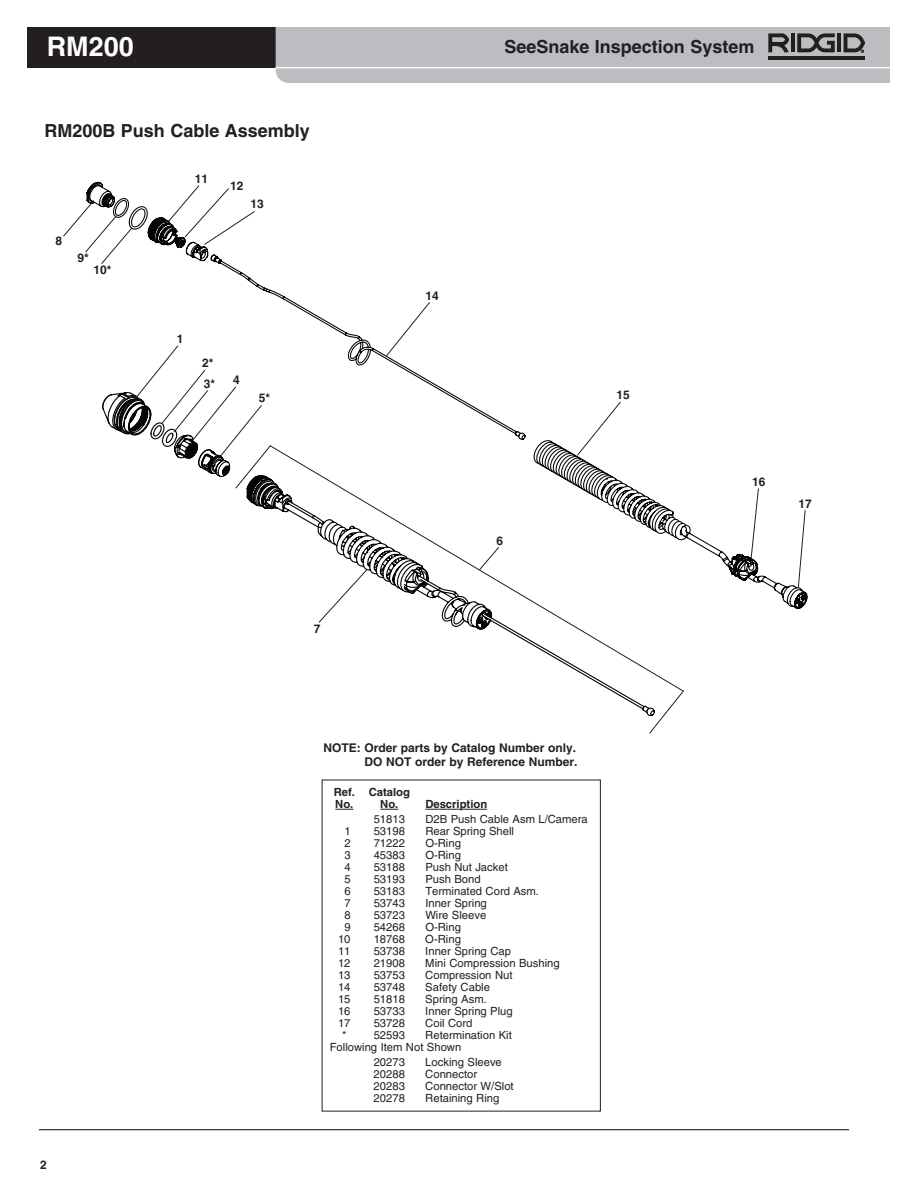
<style>
.page{position:relative;width:918px;height:1188px;background:#fff}
.page>*{position:absolute;margin:0;border:0;box-sizing:border-box;transform-origin:0 0}
.t1{font:700 27px "Helvetica LT Std";color:#fff}
.t2{font:700 18px "Helvetica LT Std";color:#231f20}
.t3{font:700 12px/13.5px "Helvetica LT Std";color:#231f20;text-align:right}
.t4{font:11.25px/12px "Helvetica LT Std";color:#231f20}
.t5{font:700 11.25px/11.6px "Helvetica LT Std";color:#231f20}
</style>
<div class="page">
<hr style="left:39px;top:1129px;width:810px;height:1px;background:#231f20">
<div style="left:27px;top:27px;width:427px;height:41px;background:#231f20"></div>
<svg style="left:276px;top:27px;width:614px;height:56px;background:#b7b8bb"></svg>
<svg style="left:86px;top:182px;width:722px;height:427px"></svg>
<svg style="left:293px;top:392px;width:362px;height:317px"></svg>
<svg style="left:335px;top:809px;width:18px;height:1px"></svg>
<svg style="left:380px;top:809px;width:18px;height:1px"></svg>
<hr style="left:425px;top:809px;width:62px;height:1px;background:#231f20">
<svg style="left:63px;top:200px;width:70px;height:65px"></svg>
<svg style="left:168px;top:185px;width:88px;height:61px"></svg>
<svg style="left:385px;top:301px;width:46px;height:56px"></svg>
<svg style="left:576px;top:401px;width:46px;height:44px"></svg>
<svg style="left:750px;top:488px;width:9px;height:71px"></svg>
<svg style="left:798px;top:509px;width:8px;height:79px"></svg>
<svg style="left:102px;top:345px;width:191px;height:264px"></svg>
<svg style="left:642px;top:692px;width:41px;height:42px"></svg>
<svg style="left:269px;top:445px;width:415px;height:247px"></svg>
<svg style="left:478px;top:546px;width:22px;height:25px"></svg>
<h1 class="t1" style="left:47px;top:36px;width:89px">RM200</h1>
<h2 class="t2" style="left:504px;top:40px;width:252px">SeeSnake Inspection System</h2>
<h2 class="t2" style="left:44px;top:124px;width:267px">RM200B Push Cable Assembly</h2>
<p class="t3" style="left:56px;top:235px;width:8px">8</p>
<p class="t3" style="left:78px;top:252px;width:13px">9*</p>
<p class="t3" style="left:93px;top:264px;width:20px">10*</p>
<p class="t3" style="left:195px;top:173px;width:15px">11</p>
<p class="t3" style="left:230px;top:180px;width:15px">12</p>
<p class="t3" style="left:251px;top:199px;width:15px">13</p>
<p class="t3" style="left:177px;top:333px;width:8px">1</p>
<p class="t3" style="left:202px;top:354px;width:14px;line-height:20.4px;text-align:left">2*<br>3*</p>
<p class="t3" style="left:233px;top:374px;width:8px">4</p>
<p class="t3" style="left:259px;top:393px;width:13px">5*</p>
<p class="t3" style="left:314px;top:624px;width:8px">7</p>
<p class="t3" style="left:426px;top:290px;width:15px">14</p>
<p class="t3" style="left:497px;top:535px;width:8px">6</p>
<p class="t3" style="left:617px;top:389px;width:15px">15</p>
<p class="t3" style="left:752px;top:476px;width:15px">16</p>
<p class="t3" style="left:798px;top:498px;width:15px">17</p>
<p class="t3" style="left:40px;top:1159px;width:8px">2</p>
<p class="t3" style="left:324px;top:742px;width:255px">NOTE: Order parts by Catalog Number only.<br>DO NOT order by Reference Number.</p>
<p class="t5" style="left:334px;top:788px;width:78px">Ref. Catalog<br>No. No.</p>
<p class="t5" style="left:425px;top:799px;width:63px">Description</p>
<p class="t4" style="left:374px;top:814px;width:33px">51813</p>
<p class="t4" style="left:425px;top:814px;width:164px">D2B Push Cable Asm L/Camera</p>
<p class="t4" style="left:345px;top:826px;width:8px">1</p>
<p class="t4" style="left:374px;top:826px;width:33px">53198</p>
<p class="t4" style="left:425px;top:826px;width:90px">Rear Spring Shell</p>
<p class="t4" style="left:345px;top:838px;width:8px">2</p>
<p class="t4" style="left:374px;top:838px;width:33px">71222</p>
<p class="t4" style="left:425px;top:838px;width:37px">O-Ring</p>
<p class="t4" style="left:345px;top:850px;width:8px">3</p>
<p class="t4" style="left:374px;top:850px;width:33px">45383</p>
<p class="t4" style="left:425px;top:850px;width:37px">O-Ring</p>
<p class="t4" style="left:345px;top:862px;width:8px">4</p>
<p class="t4" style="left:374px;top:862px;width:33px">53188</p>
<p class="t4" style="left:425px;top:862px;width:84px">Push Nut Jacket</p>
<p class="t4" style="left:345px;top:874px;width:8px">5</p>
<p class="t4" style="left:374px;top:874px;width:33px">53193</p>
<p class="t4" style="left:425px;top:874px;width:57px">Push Bond</p>
<p class="t4" style="left:345px;top:886px;width:8px">6</p>
<p class="t4" style="left:374px;top:886px;width:33px">53183</p>
<p class="t4" style="left:425px;top:886px;width:115px">Terminated Cord Asm.</p>
<p class="t4" style="left:345px;top:898px;width:8px">7</p>
<p class="t4" style="left:374px;top:898px;width:33px">53743</p>
<p class="t4" style="left:425px;top:898px;width:63px">Inner Spring</p>
<p class="t4" style="left:345px;top:910px;width:8px">8</p>
<p class="t4" style="left:374px;top:910px;width:33px">53723</p>
<p class="t4" style="left:425px;top:910px;width:62px">Wire Sleeve</p>
<p class="t4" style="left:345px;top:922px;width:8px">9</p>
<p class="t4" style="left:374px;top:922px;width:33px">54268</p>
<p class="t4" style="left:425px;top:922px;width:37px">O-Ring</p>
<p class="t4" style="left:338px;top:934px;width:14px">10</p>
<p class="t4" style="left:374px;top:934px;width:33px">18768</p>
<p class="t4" style="left:425px;top:934px;width:37px">O-Ring</p>
<p class="t4" style="left:338px;top:946px;width:14px">11</p>
<p class="t4" style="left:374px;top:946px;width:33px">53738</p>
<p class="t4" style="left:425px;top:946px;width:87px">Inner Spring Cap</p>
<p class="t4" style="left:338px;top:958px;width:14px">12</p>
<p class="t4" style="left:374px;top:958px;width:33px">21908</p>
<p class="t4" style="left:425px;top:958px;width:136px">Mini Compression Bushing</p>
<p class="t4" style="left:338px;top:970px;width:14px">13</p>
<p class="t4" style="left:374px;top:970px;width:33px">53753</p>
<p class="t4" style="left:425px;top:970px;width:89px">Compression Nut</p>
<p class="t4" style="left:338px;top:982px;width:14px">14</p>
<p class="t4" style="left:374px;top:982px;width:33px">53748</p>
<p class="t4" style="left:425px;top:982px;width:66px">Safety Cable</p>
<p class="t4" style="left:338px;top:994px;width:14px">15</p>
<p class="t4" style="left:374px;top:994px;width:33px">51818</p>
<p class="t4" style="left:425px;top:994px;width:63px">Spring Asm.</p>
<p class="t4" style="left:338px;top:1006px;width:14px">16</p>
<p class="t4" style="left:374px;top:1006px;width:33px">53733</p>
<p class="t4" style="left:425px;top:1006px;width:89px">Inner Spring Plug</p>
<p class="t4" style="left:338px;top:1018px;width:14px">17</p>
<p class="t4" style="left:374px;top:1018px;width:33px">53728</p>
<p class="t4" style="left:425px;top:1018px;width:49px">Coil Cord</p>
<p class="t4" style="left:342px;top:1030px;width:6px">*</p>
<p class="t4" style="left:374px;top:1030px;width:33px">52593</p>
<p class="t4" style="left:330px;top:1030px;width:184px;text-indent:96px">Retermination Kit<br>Following Item Not Shown</p>
<p class="t4" style="left:374px;top:1058px;width:33px">20273</p>
<p class="t4" style="left:425px;top:1058px;width:78px">Locking Sleeve</p>
<p class="t4" style="left:374px;top:1070px;width:33px">20288</p>
<p class="t4" style="left:425px;top:1070px;width:53px">Connector</p>
<p class="t4" style="left:374px;top:1082px;width:33px">20283</p>
<p class="t4" style="left:425px;top:1082px;width:90px">Connector W/Slot</p>
<p class="t4" style="left:374px;top:1094px;width:33px">20278</p>
<p class="t4" style="left:425px;top:1094px;width:76px">Retaining Ring</p>
</div>
